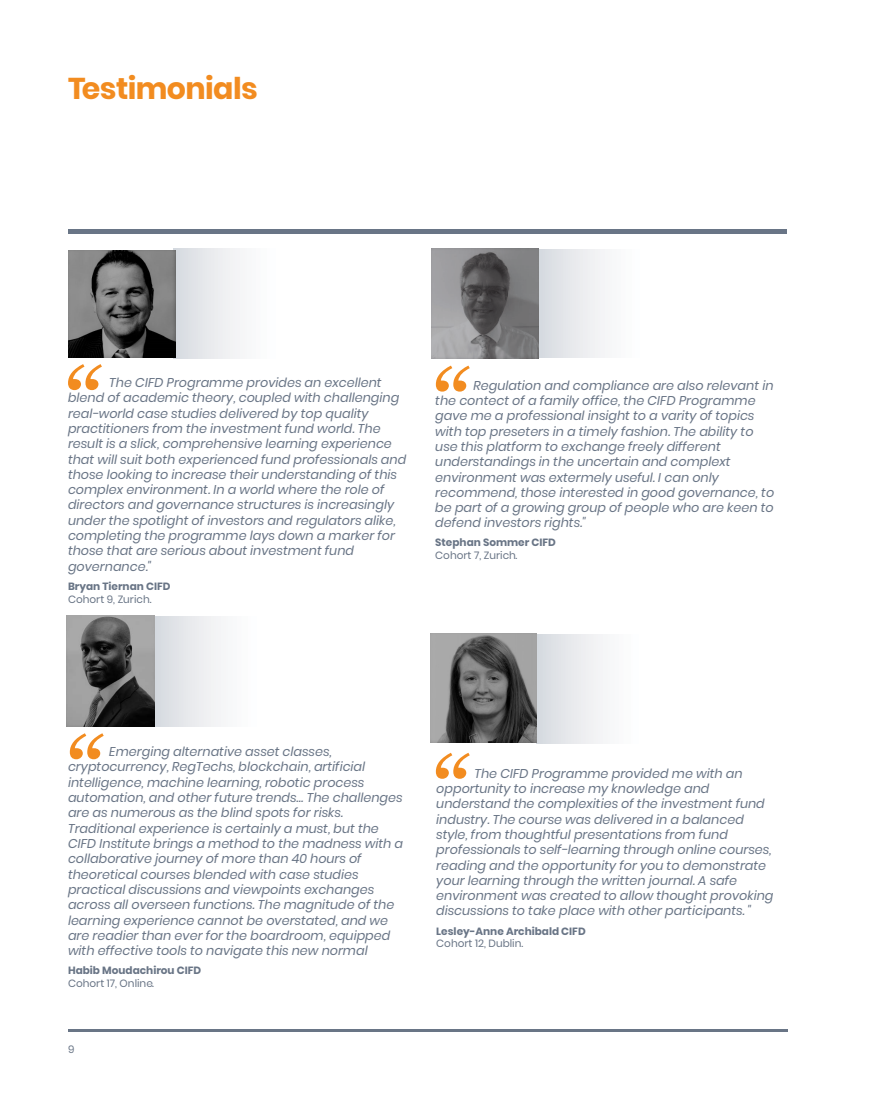
<style>
.page{position:relative;width:893px;height:1106px;background:#fff}
.page>*{position:absolute;margin:0;border:0;box-sizing:border-box;transform-origin:0 0}
.t1{font:700 30px "Poppins";letter-spacing:-.02em;color:#f28c20}
.t2{font:italic 12.75px/15.3px "Poppins";color:#697586}
.t3{font:700 10.5px/12.6px "Poppins";color:#697586}
.t4{font:10.5px "Poppins";color:#697586}
.s1{font-style:inherit}
.s2{font-weight:400}
</style>
<div class="page">
<hr style="left:68px;top:1029px;width:719px;height:2px;background:#697586">
<div style="left:68px;top:229px;width:719px;height:5px;background:#697586"></div>
<svg style="left:68px;top:364px;width:34px;height:26px"></svg>
<svg style="left:436px;top:365px;width:34px;height:26px"></svg>
<div style="left:174px;top:249px;width:122px;height:109px;background:linear-gradient(to right,#dbdee3,#fff)"></div>
<div style="left:538px;top:249px;width:123px;height:109px;background:linear-gradient(to right,#dadde2,#fff)"></div>
<div style="left:537px;top:634px;width:122px;height:109px;background:linear-gradient(to right,#dadee3,#fff)"></div>
<svg style="left:436px;top:752px;width:34px;height:26px"></svg>
<img style="left:430px;top:633px;width:106px;height:109px">
<img style="left:432px;top:248px;width:106px;height:110px">
<img style="left:69px;top:251px;width:106px;height:106px">
<svg style="left:70px;top:733px;width:34px;height:26px"></svg>
<div style="left:155px;top:616px;width:122px;height:111px;background:linear-gradient(to right,#dbdee3,#fff)"></div>
<img style="left:67px;top:616px;width:88px;height:110px">
<h1 class="t1" style="left:68px;top:71px;width:191px"><span class="s1">T</span>e<span class="s1">s</span>timo<span class="s1">n</span>ial<span class="s1">s</span></h1>
<p class="t2" style="left:68px;top:375px;width:340px;text-indent:41px"><span class="s1">The CIFD</span> P<span class="s1">rogramme</span> provides an excellent blend of academic theory, coupled with challenging real-world case studies delivered by top quality practitioners from the investment fund world. The result is a slick, comprehensive learning experience that will suit both experienced fund professionals and those looking to increase their understanding of this complex environment. In a world where the role of directors and governance structures is increasingly under the spotlight of investors and regulators alike, completing the programme lays down a marker for those that are serious about investment fund governance."</p>
<p class="t3" style="left:68px;top:580px;width:104px">Bryan Tiernan <span class="s1">CIFD<br></span><span class="s2">Cohort 9,</span> <span class="s2">Zurich.</span></p>
<p class="t2" style="left:435px;top:377px;width:340px;text-indent:38px">Regulation and compliance are also relevant in the contect of a family office, the CIFD Programme gave me a professional insight to a varity of topics with top preseters in a timely fashion. The ability to use this platform to exchange freely different understandings in the uncertain and complext environment was extermely useful. I can only recommend, those interested in good governance, to be part of a growing group of people who are keen to defend investors rights."</p>
<p class="t3" style="left:435px;top:536px;width:122px">Stephan Sommer <span class="s1">CIFD<br></span><span class="s2">Cohort</span> <span class="s2">7</span><span class="s2">,</span> <span class="s2">Zurich</span><span class="s2">.</span></p>
<p class="t2" style="left:68px;top:744px;width:337px;text-indent:41px">Emerging alternative asset classes, cryptocurrency, RegTechs, blockchain, artificial intelligence, machine learning, robotic process automation, and other future trends… The challenges are as numerous as the blind spots for risks.<br>Traditional experience is certainly a must, but the CIFD Institute brings a method to the madness with a collaborative journey of more than 40 hours of theoretical courses blended with case studies practical discussions and viewpoints exchanges across all overseen functions. The magnitude of the learning experience cannot be overstated, and we are readier than ever for the boardroom, equipped with effective tools to navigate this new normal</p>
<p class="t3" style="left:68px;top:964px;width:135px">Habib Moudachirou <span class="s1">CIFD<br></span><span class="s2">Cohort</span> <span class="s2">17, Online.</span></p>
<p class="t4" style="left:68px;top:1043px;width:8px">9</p>
<p class="t2" style="left:436px;top:765px;width:339px;text-indent:38px">The CIFD Programme provided me with an opportunity to increase my knowledge and understand the complexities of the investment fund industry. The course was delivered in a balanced style, from thoughtful presentations from fund professionals to self-learning through online courses, reading and the opportunity for you to demonstrate your learning through the written journal. A safe environment was created to allow thought provoking discussions to take place with other participants. "</p>
<p class="t3" style="left:436px;top:924px;width:151px">Lesley-Anne Archibald <span class="s1">CIFD<br></span><span class="s2">Cohort 1</span><span class="s2">2</span><span class="s2">, Dublin.</span></p>
</div>
